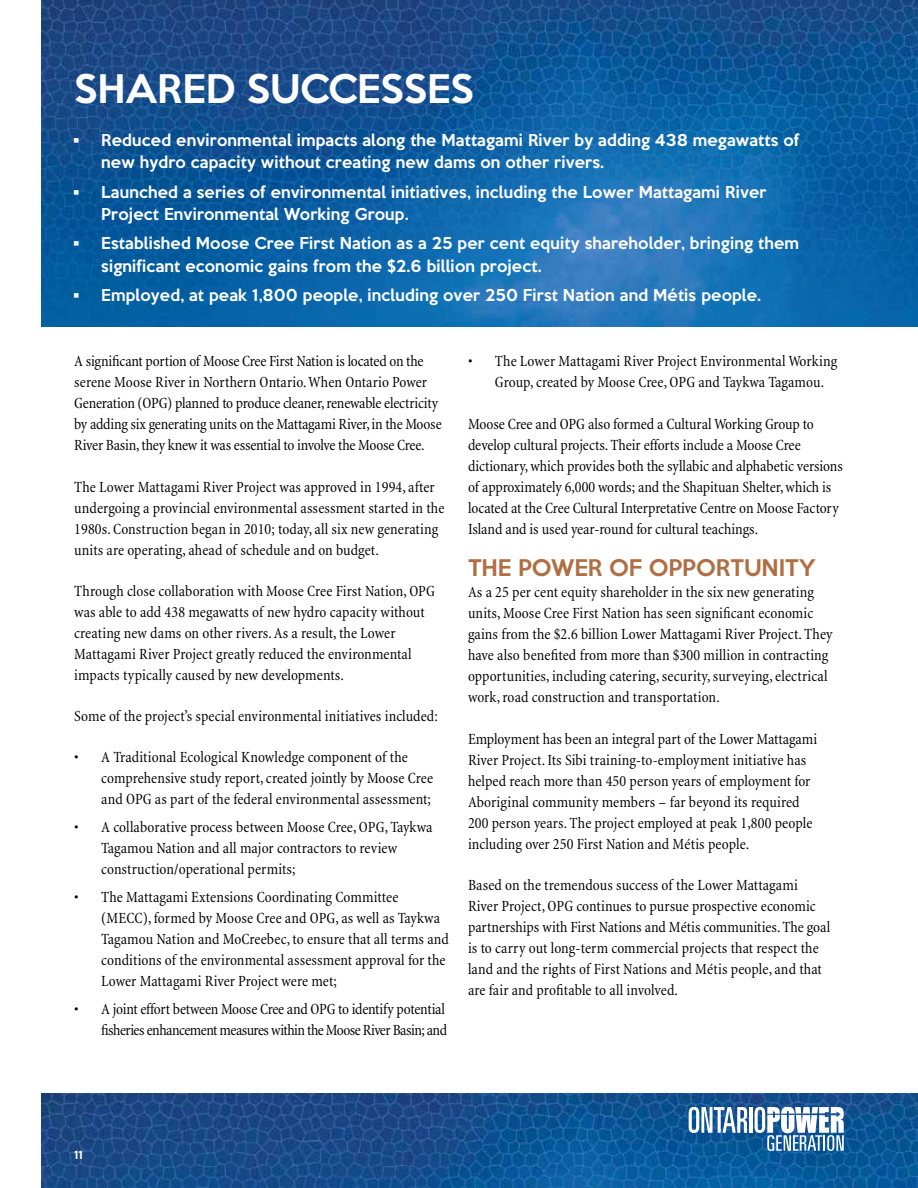
<style>
.page{position:relative;width:918px;height:1188px;background:#fff}
.page>*{position:absolute;margin:0;border:0;box-sizing:border-box;transform-origin:0 0}
.t1{font:500 36px "Keep Calm";color:#fff}
.t2{font:500 21px "Keep Calm";color:#b06e43}
.t3{font:condensed 15.75px/21px "Minion";color:#000}
.t4{font:condensed 15.75px/21px "Minion";letter-spacing:-.03em;color:#000;text-align:right}
.t5{font:500 15px/22.5px "Keep Calm";letter-spacing:.01em;color:#fff}
.t6{font:500 10.5px "Keep Calm";color:#fff}
</style>
<div class="page">
<img style="left:41px;top:0;width:877px;height:326px">
<img style="left:41px;top:1094px;width:877px;height:94px">
<svg style="left:689px;top:1108px;width:58px;height:25px"></svg>
<hr style="left:749px;top:1108px;width:3px;height:25px;background:#fff">
<svg style="left:755px;top:1108px;width:89px;height:43px"></svg>
<h1 class="t1" style="left:74px;top:58px;width:401px">SHARED SUCCESSES</h1>
<p class="t5" style="left:101px;top:127px;width:700px;text-indent:-27px">• Reduced environmental impacts along the Mattagami River by adding 438 megawatts of new hydro capacity without creating new dams on other rivers.</p>
<p class="t5" style="left:101px;top:179px;width:667px;text-indent:-27px">• Launched a series of environmental initiatives, including the Lower Mattagami River<br>Project Environmental Working Group.</p>
<p class="t5" style="left:101px;top:231px;width:699px;text-indent:-27px">• Established Moose Cree First Nation as a 25 per cent equity shareholder, bringing them significant economic gains from the $2.6 billion project.</p>
<p class="t5" style="left:74px;top:283px;width:688px">• Employed, at peak 1,800 people, including over 250 First Nation and Métis people.</p>
<p class="t3" style="left:74px;top:351px;width:369px">A significant portion of Moose Cree First Nation is located on the serene Moose River in Northern Ontario. When Ontario Power Generation (OPG) planned to produce cleaner, renewable electricity by adding six generating units on the Mattagami River, in the Moose River Basin, they knew it was essential to involve the Moose Cree.</p>
<p class="t3" style="left:74px;top:477px;width:372px">The Lower Mattagami River Project was approved in 1994, after undergoing a provincial environmental assessment started in the 1980s. Construction began in 2010; today, all six new generating units are operating, ahead of schedule and on budget.</p>
<p class="t3" style="left:74px;top:581px;width:362px">Through close collaboration with Moose Cree First Nation, OPG was able to add 438 megawatts of new hydro capacity without creating new dams on other rivers. As a result, the Lower Mattagami River Project greatly reduced the environmental impacts typically caused by new developments.</p>
<p class="t3" style="left:74px;top:706px;width:365px">Some of the project’s special environmental initiatives included:</p>
<p class="t3" style="left:101px;top:747px;width:333px;text-indent:-27px">• A Traditional Ecological Knowledge component of the comprehensive study report, created jointly by Moose Cree and OPG as part of the federal environmental assessment;</p>
<p class="t3" style="left:101px;top:817px;width:333px;text-indent:-27px">• A collaborative process between Moose Cree, OPG, Taykwa<br>Tagamou Nation and all major contractors to review construction/operational permits;</p>
<p class="t3" style="left:101px;top:887px;width:349px;text-indent:-27px">• The Mattagami Extensions Coordinating Committee (MECC), formed by Moose Cree and OPG, as well as Taykwa Tagamou Nation and MoCreebec, to ensure that all terms and conditions of the environmental assessment approval for the Lower Mattagami River Project were met;</p>
<p class="t4" style="left:74px;top:999px;width:374px">• A joint effort between Moose Cree and OPG to identify potential fisheries enhancement measures within the Moose River Basin; and</p>
<p class="t3" style="left:495px;top:351px;width:344px;text-indent:-27px">• The Lower Mattagami River Project Environmental Working<br>Group, created by Moose Cree, OPG and Taykwa Tagamou.</p>
<p class="t3" style="left:468px;top:413px;width:376px">Moose Cree and OPG also formed a Cultural Working Group to develop cultural projects. Their efforts include a Moose Cree dictionary, which provides both the syllabic and alphabetic versions of approximately 6,000 words; and the Shapituan Shelter, which is located at the Cree Cultural Interpretative Centre on Moose Factory Island and is used year-round for cultural teachings.</p>
<h2 class="t2" style="left:468px;top:550px;width:349px">THE POWER OF OPPORTUNITY</h2>
<p class="t3" style="left:468px;top:582px;width:366px">As a 25 per cent equity shareholder in the six new generating units, Moose Cree First Nation has seen significant economic gains from the $2.6 billion Lower Mattagami River Project. They have also benefited from more than $300 million in contracting opportunities, including catering, security, surveying, electrical work, road construction and transportation.</p>
<p class="t3" style="left:468px;top:729px;width:351px">Employment has been an integral part of the Lower Mattagami River Project. Its Sibi training-to-employment initiative has helped reach more than 450 person years of employment for Aboriginal community members – far beyond its required 200 person years. The project employed at peak 1,800 people including over 250 First Nation and Métis people.</p>
<p class="t3" style="left:468px;top:875px;width:364px">Based on the tremendous success of the Lower Mattagami River Project, OPG continues to pursue prospective economic partnerships with First Nations and Métis communities. The goal is to carry out long-term commercial projects that respect the land and the rights of First Nations and Métis people, and that are fair and profitable to all involved.</p>
<p class="t6" style="left:74px;top:1146px;width:10px">11</p>
</div>
